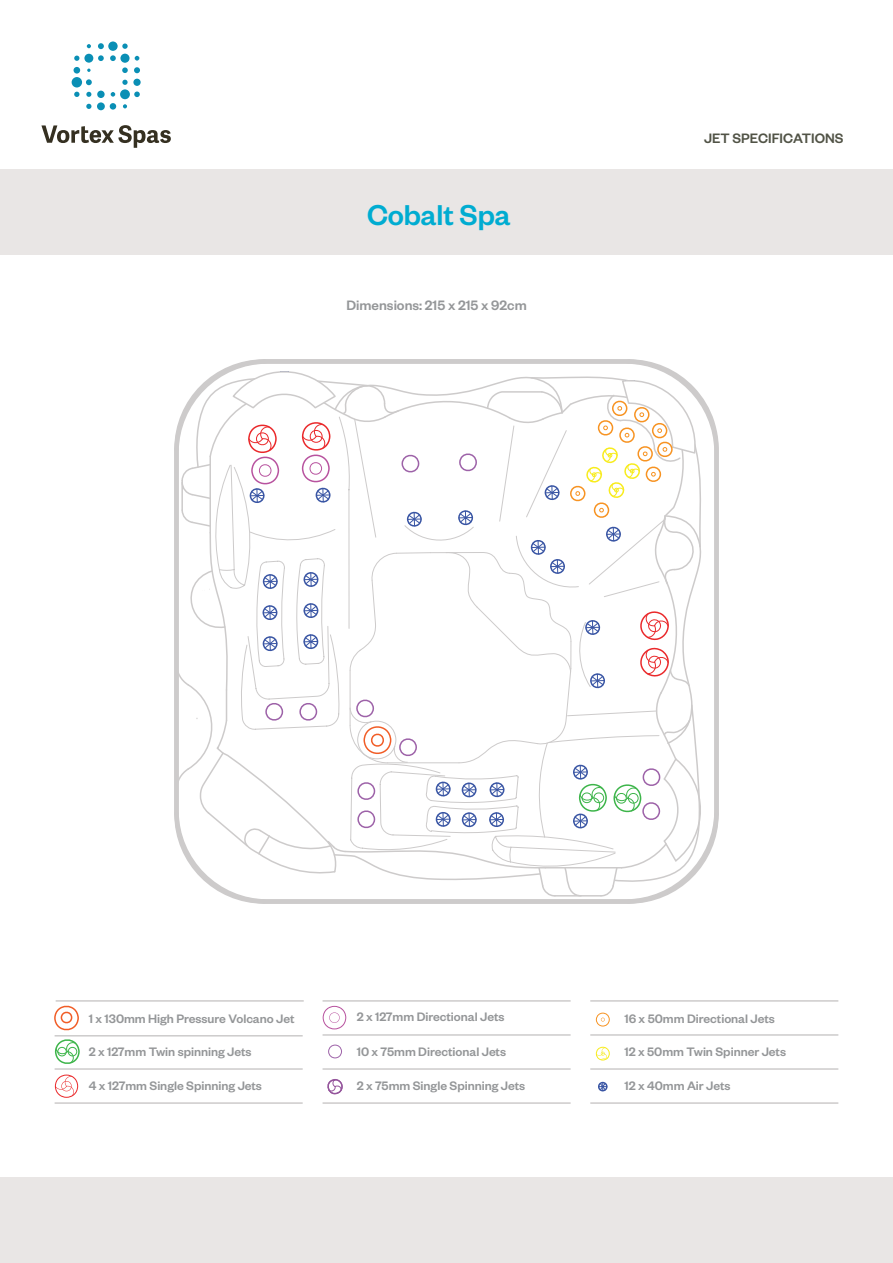
<style>
.page{position:relative;width:893px;height:1263px;background:#fff}
.page>*{position:absolute;margin:0;border:0;box-sizing:border-box;transform-origin:0 0}
.t1{font:500 31.5px "Founders Grotesk";letter-spacing:-.01em;color:#00acd1}
.t2{font:500 15px "Founders Grotesk";color:#949698}
.t3{font:500 15px "Founders Grotesk";color:#515346}
.t4{font:500 13.5px "Founders Grotesk";color:#949698}
</style>
<div class="page">
<svg style="left:41px;top:125px;width:130px;height:23px"></svg>
<svg style="left:122px;top:44px;width:6px;height:5px"></svg>
<div style="left:108px;top:41px;width:10px;height:10px;background:#0a8fb5;border-radius:50%"></div>
<svg style="left:98px;top:43px;width:6px;height:6px"></svg>
<svg style="left:87px;top:44px;width:4px;height:4px"></svg>
<svg style="left:135px;top:56px;width:4px;height:5px"></svg>
<div style="left:120px;top:54px;width:10px;height:9px;background:#0a8fb5;border-radius:50%"></div>
<svg style="left:110px;top:55px;width:6px;height:6px"></svg>
<svg style="left:98px;top:55px;width:6px;height:6px"></svg>
<div style="left:84px;top:54px;width:9px;height:9px;background:#0a8fb5;border-radius:50%"></div>
<svg style="left:74px;top:56px;width:5px;height:5px"></svg>
<svg style="left:134px;top:67px;width:6px;height:6px"></svg>
<svg style="left:122px;top:67px;width:6px;height:6px"></svg>
<svg style="left:87px;top:69px;width:4px;height:3px"></svg>
<div style="left:74px;top:67px;width:6px;height:7px;background:#0a8fb5;border-radius:50%"></div>
<div style="left:133px;top:79px;width:8px;height:7px;background:#0a8fb5;border-radius:50%"></div>
<svg style="left:122px;top:80px;width:6px;height:5px"></svg>
<svg style="left:86px;top:79px;width:6px;height:6px"></svg>
<div style="left:72px;top:77px;width:10px;height:10px;background:#0a8fb5;border-radius:50%"></div>
<svg style="left:134px;top:92px;width:6px;height:5px"></svg>
<div style="left:120px;top:89px;width:10px;height:10px;background:#0a8fb5;border-radius:50%"></div>
<svg style="left:111px;top:92px;width:4px;height:5px"></svg>
<div style="left:97px;top:91px;width:8px;height:7px;background:#0a8fb5;border-radius:50%"></div>
<svg style="left:86px;top:92px;width:5px;height:5px"></svg>
<svg style="left:74px;top:92px;width:6px;height:5px"></svg>
<svg style="left:123px;top:104px;width:4px;height:4px"></svg>
<div style="left:110px;top:103px;width:6px;height:7px;background:#0a8fb5;border-radius:50%"></div>
<div style="left:97px;top:102px;width:8px;height:8px;background:#0a8fb5;border-radius:50%"></div>
<svg style="left:86px;top:104px;width:5px;height:5px"></svg>
<div style="left:0;top:170px;width:893px;height:85px;background:#e9e6e5"></div>
<div style="left:0;top:1178px;width:893px;height:85px;background:#e9e6e5"></div>
<svg style="left:174px;top:359px;width:545px;height:545px"></svg>
<svg style="left:596px;top:1047px;width:14px;height:13px"></svg>
<hr style="left:590px;top:1068px;width:248px;height:2px;background:#cdcbcb">
<hr style="left:590px;top:1102px;width:248px;height:2px;background:#cdcbcb">
<svg style="left:598px;top:1081px;width:10px;height:11px"></svg>
<hr style="left:590px;top:1000px;width:248px;height:2px;background:#cdcbcb">
<hr style="left:590px;top:1034px;width:248px;height:2px;background:#cdcbcb">
<svg style="left:596px;top:1012px;width:14px;height:14px"></svg>
<hr style="left:323px;top:1068px;width:248px;height:2px;background:#cdcbcb">
<hr style="left:323px;top:1102px;width:248px;height:2px;background:#cdcbcb">
<svg style="left:328px;top:1044px;width:14px;height:14px"></svg>
<hr style="left:323px;top:1000px;width:248px;height:2px;background:#cdcbcb">
<hr style="left:323px;top:1034px;width:248px;height:2px;background:#cdcbcb">
<svg style="left:323px;top:1006px;width:23px;height:23px"></svg>
<svg style="left:327px;top:1079px;width:16px;height:16px"></svg>
<hr style="left:55px;top:1102px;width:248px;height:2px;background:#cdcbcb">
<svg style="left:55px;top:1074px;width:23px;height:24px"></svg>
<hr style="left:55px;top:1068px;width:248px;height:2px;background:#cdcbcb">
<hr style="left:55px;top:1035px;width:248px;height:1px;background:#cdcbcb">
<svg style="left:54px;top:1005px;width:27px;height:59px"></svg>
<hr style="left:56px;top:1000px;width:248px;height:2px;background:#cdcbcb">
<h1 class="t1" style="left:367px;top:195px;width:145px">Cobalt Spa</h1>
<p class="t2" style="left:347px;top:296px;width:182px">Dimensions: 215 x 215 x 92cm</p>
<p class="t3" style="left:704px;top:129px;width:141px">JET SPECIFICATIONS</p>
<p class="t4" style="left:89px;top:1010px;width:207px">1 x 130mm High Pressure Volcano Jet</p>
<p class="t4" style="left:89px;top:1043px;width:164px">2 x 127mm Twin spinning Jets</p>
<p class="t4" style="left:89px;top:1077px;width:175px">4 x 127mm Single Spinning Jets</p>
<p class="t4" style="left:357px;top:1008px;width:149px">2 x 127mm Directional Jets</p>
<p class="t4" style="left:357px;top:1043px;width:151px">10 x 75mm Directional Jets</p>
<p class="t4" style="left:357px;top:1077px;width:170px">2 x 75mm Single Spinning Jets</p>
<p class="t4" style="left:624px;top:1010px;width:152px">16 x 50mm Directional Jets</p>
<p class="t4" style="left:624px;top:1043px;width:163px">12 x 50mm Twin Spinner Jets</p>
<p class="t4" style="left:624px;top:1077px;width:108px">12 x 40mm Air Jets</p>
</div>
